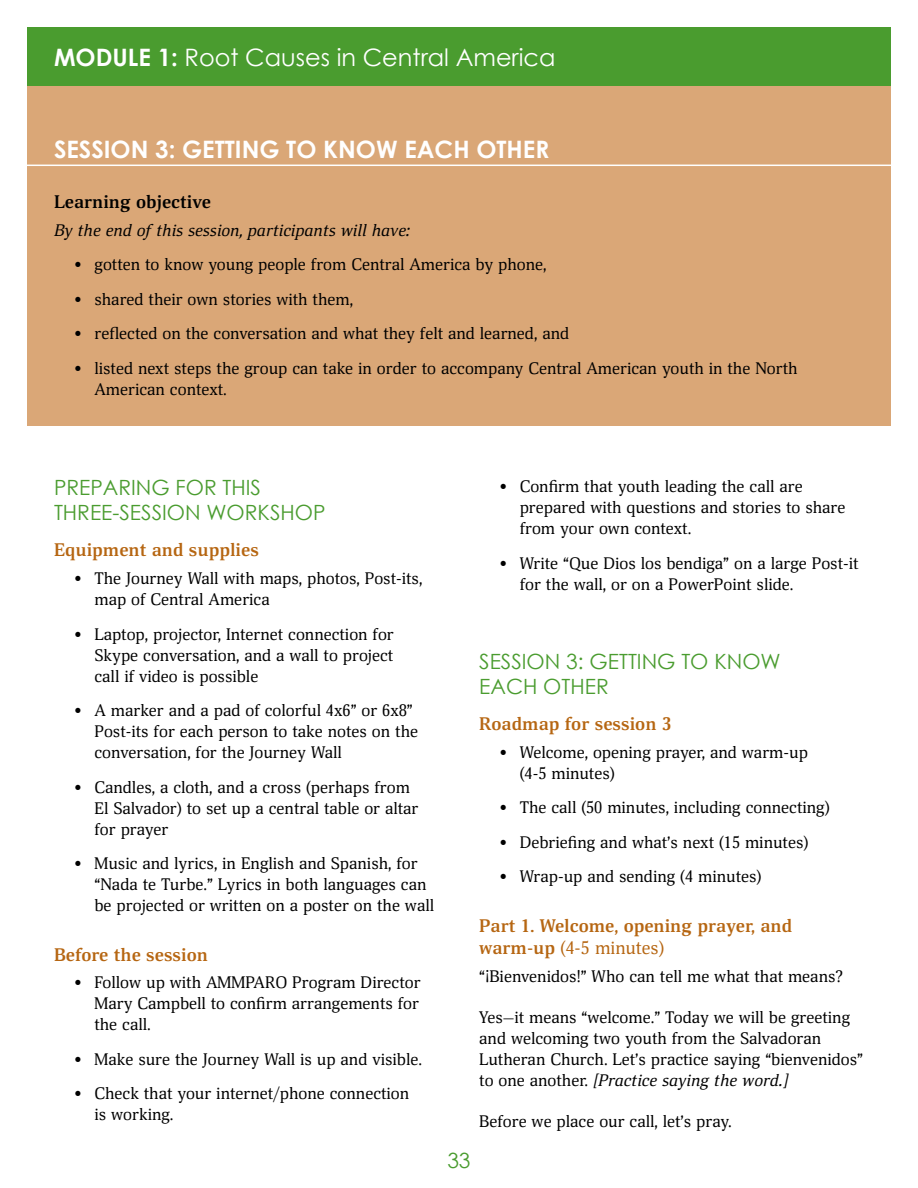
<style>
.page{position:relative;width:918px;height:1188px;background:#fff}
.page>*{position:absolute;margin:0;border:0;box-sizing:border-box;transform-origin:0 0}
.t1{font:24px "Century Gothic";color:#fff}
.t2{font:700 24px "Century Gothic";color:#fff}
.t3{font:21px/25.2px "Century Gothic";color:#4a9c2f}
.t4{font:700 18px/22.5px "Deca Serif";color:#b66612}
.t5{font:700 18px "Deca Serif";color:#000}
.t6{font:16.5px/21px "Deca Serif";color:#000}
.t7{font:italic 16.5px "Deca Serif";color:#000}
.s1{font-weight:700}
.s2{font-weight:400}
.s3{font-style:italic}
</style>
<div class="page">
<div style="left:27px;top:27px;width:864px;height:59px;background:#4a9c2f"></div>
<div style="left:27px;top:86px;width:864px;height:340px;background:#daa777"></div>
<hr style="left:27px;top:165px;width:864px;height:1px;background:#fff">
<h1 class="t1" style="left:54px;top:40px;width:503px"><span class="s1">MODULE 1:</span> Root Causes in Central America</h1>
<h1 class="t2" style="left:54px;top:131px;width:497px">SESSION 3: GETTING TO KNOW EACH OTHER</h1>
<p class="t5" style="left:54px;top:191px;width:159px">Learning objective</p>
<p class="t7" style="left:54px;top:220px;width:357px">By the end of this session, participants will have:</p>
<p class="t6" style="left:74px;top:254px;width:474px">• gotten to know young people from Central America by phone,</p>
<p class="t6" style="left:74px;top:289px;width:280px">• shared their own stories with them,</p>
<p class="t6" style="left:74px;top:323px;width:496px">• reflected on the conversation and what they felt and learned, and</p>
<p class="t6" style="left:94px;top:358px;width:705px;text-indent:-20px">• listed next steps the group can take in order to accompany Central American youth in the North<br>American context.</p>
<p class="t3" style="left:54px;top:475px;width:273px">PREPARING FOR THIS<br>THREE-SESSION WORKSHOP</p>
<p class="t4" style="left:54px;top:540px;width:206px">Equipment and supplies</p>
<p class="t6" style="left:94px;top:569px;width:329px;text-indent:-20px">• The Journey Wall with maps, photos, Post-its, map of Central America</p>
<p class="t6" style="left:94px;top:624px;width:301px;text-align:justify;text-indent:-20px">• Laptop, projector, Internet connection for Skype conversation, and a wall to project call if video is possible</p>
<p class="t6" style="left:94px;top:701px;width:325px;text-indent:-20px">• A marker and a pad of colorful 4x6” or 6x8”<br>Post-its for each person to take notes on the conversation, for the Journey Wall</p>
<p class="t6" style="left:94px;top:777px;width:326px;text-indent:-20px">• Candles, a cloth, and a cross (perhaps from<br>El Salvador) to set up a central table or altar for prayer</p>
<p class="t6" style="left:94px;top:854px;width:341px;text-indent:-20px">• Music and lyrics, in English and Spanish, for “Nada te Turbe.” Lyrics in both languages can be projected or written on a poster on the wall</p>
<p class="t4" style="left:54px;top:944px;width:155px">Before the session</p>
<p class="t6" style="left:94px;top:973px;width:328px;text-align:justify;text-indent:-20px">• Follow up with AMMPARO Program Director Mary Campbell to confirm arrangements for the call.</p>
<p class="t6" style="left:74px;top:1049px;width:349px">• Make sure the Journey Wall is up and visible.</p>
<p class="t6" style="left:94px;top:1084px;width:316px;text-indent:-20px">• Check that your internet/phone connection is working.</p>
<p class="t6" style="left:520px;top:476px;width:327px;text-indent:-20px">• Confirm that youth leading the call are prepared with questions and stories to share from your own context.</p>
<p class="t6" style="left:520px;top:553px;width:340px;text-indent:-20px">• Write “Que Dios los bendiga” on a large Post-it for the wall, or on a PowerPoint slide.</p>
<p class="t3" style="left:447px;top:1147px;width:25px">33</p>
<p class="t3" style="left:479px;top:648px;width:303px">SESSION 3: GETTING TO KNOW<br>EACH OTHER</p>
<p class="t4" style="left:479px;top:713px;width:194px">Roadmap for session 3</p>
<p class="t6" style="left:520px;top:742px;width:290px;text-indent:-20px">• Welcome, opening prayer, and warm-up (4-5 minutes)</p>
<p class="t6" style="left:500px;top:797px;width:332px">• The call (50 minutes, including connecting)</p>
<p class="t6" style="left:500px;top:832px;width:310px">• Debriefing and what’s next (15 minutes)</p>
<p class="t6" style="left:500px;top:866px;width:263px">• Wrap-up and sending (4 minutes)</p>
<p class="t4" style="left:479px;top:915px;width:315px">Part 1. Welcome, opening prayer, and warm-up <span class="s2">(4-5 minutes)</span></p>
<p class="t6" style="left:479px;top:966px;width:365px">“¡Bienvenidos!” Who can tell me what that means?</p>
<p class="t6" style="left:479px;top:1007px;width:385px">Yes—it means “welcome.” Today we will be greeting and welcoming two youth from the Salvadoran Lutheran Church. Let’s practice saying “bienvenidos” to one another. <span class="s3">[Practice saying the word.]</span></p>
<p class="t6" style="left:479px;top:1112px;width:254px">Before we place our call, let’s pray.</p>
</div>
